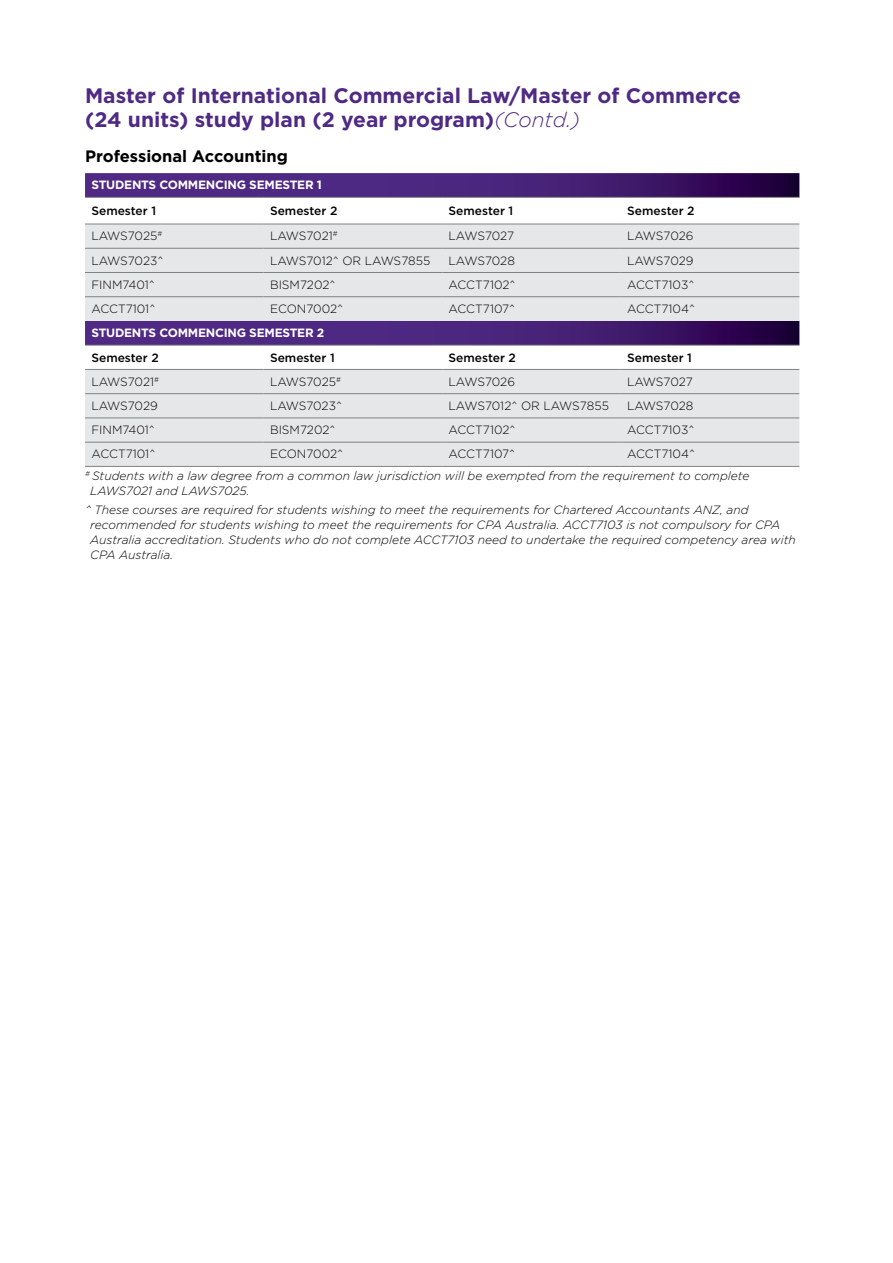
<style>
.page{position:relative;width:893px;height:1263px;background:#fff}
.page>*{position:absolute;margin:0;border:0;box-sizing:border-box;transform-origin:0 0}
.t1{font:700 21px/24px "Gotham";color:#4f2a84}
.t2{font:700 16.5px "Gotham";color:#000}
.t3{font:italic 300 12px/15px "Gotham";color:#000}
.t4{font:300 12px "Gotham";color:#000}
.t5{font:500 12px "Gotham";color:#000}
.t6{font:700 12px "Gotham";letter-spacing:-.02em;color:#fff}
.s1{font-weight:300;font-style:italic}
.s2{font-style:normal}
</style>
<div class="page">
<svg style="left:85px;top:173px;width:714px;height:24px;background:#462175"></svg>
<svg style="left:85px;top:223px;width:714px;height:1px"></svg>
<svg style="left:85px;top:225px;width:714px;height:241px;background:#d7d4dd"></svg>
<hr style="left:85px;top:466px;width:179px;height:1px;background:#808285">
<hr style="left:264px;top:466px;width:178px;height:1px;background:#808285">
<hr style="left:442px;top:466px;width:179px;height:1px;background:#808285">
<hr style="left:621px;top:466px;width:178px;height:1px;background:#808285">
<hr style="left:85px;top:248px;width:179px;height:1px;background:#808285">
<hr style="left:264px;top:248px;width:178px;height:1px;background:#808285">
<hr style="left:442px;top:248px;width:179px;height:1px;background:#808285">
<hr style="left:621px;top:248px;width:178px;height:1px;background:#808285">
<hr style="left:85px;top:272px;width:179px;height:1px;background:#808285">
<hr style="left:264px;top:272px;width:178px;height:1px;background:#808285">
<hr style="left:442px;top:272px;width:179px;height:1px;background:#808285">
<hr style="left:621px;top:272px;width:178px;height:1px;background:#808285">
<hr style="left:85px;top:296px;width:179px;height:1px;background:#808285">
<hr style="left:264px;top:296px;width:178px;height:1px;background:#808285">
<hr style="left:442px;top:296px;width:179px;height:1px;background:#808285">
<hr style="left:621px;top:296px;width:178px;height:1px;background:#808285">
<hr style="left:85px;top:393px;width:179px;height:1px;background:#808285">
<hr style="left:264px;top:393px;width:178px;height:1px;background:#808285">
<hr style="left:442px;top:393px;width:179px;height:1px;background:#808285">
<hr style="left:621px;top:393px;width:178px;height:1px;background:#808285">
<hr style="left:85px;top:418px;width:179px;height:1px;background:#808285">
<hr style="left:264px;top:418px;width:178px;height:1px;background:#808285">
<hr style="left:442px;top:418px;width:179px;height:1px;background:#808285">
<hr style="left:621px;top:418px;width:178px;height:1px;background:#808285">
<hr style="left:85px;top:442px;width:179px;height:1px;background:#808285">
<hr style="left:264px;top:442px;width:178px;height:1px;background:#808285">
<hr style="left:442px;top:442px;width:179px;height:1px;background:#808285">
<hr style="left:621px;top:442px;width:178px;height:1px;background:#808285">
<hr style="left:85px;top:197px;width:179px;height:1px;background:#808285">
<hr style="left:85px;top:224px;width:179px;height:1px;background:#808285">
<hr style="left:85px;top:345px;width:179px;height:1px;background:#808285">
<hr style="left:85px;top:369px;width:179px;height:1px;background:#808285">
<hr style="left:264px;top:197px;width:178px;height:1px;background:#808285">
<hr style="left:264px;top:224px;width:178px;height:1px;background:#808285">
<hr style="left:264px;top:345px;width:178px;height:1px;background:#808285">
<hr style="left:264px;top:369px;width:178px;height:1px;background:#808285">
<hr style="left:442px;top:197px;width:179px;height:1px;background:#808285">
<hr style="left:442px;top:224px;width:179px;height:1px;background:#808285">
<hr style="left:442px;top:345px;width:179px;height:1px;background:#808285">
<hr style="left:442px;top:369px;width:179px;height:1px;background:#808285">
<hr style="left:621px;top:197px;width:178px;height:1px;background:#808285">
<hr style="left:621px;top:224px;width:178px;height:1px;background:#808285">
<hr style="left:621px;top:345px;width:178px;height:1px;background:#808285">
<hr style="left:621px;top:369px;width:178px;height:1px;background:#808285">
<h1 class="t1" style="left:85px;top:83px;width:657px">Master of International Commercial Law/Master of Commerce (24 units) study plan (2 year program)<span class="s1">(Contd.)</span></h1>
<h2 class="t2" style="left:85px;top:145px;width:204px">Professional Accounting</h2>
<p class="t6" style="left:91px;top:177px;width:232px">STUDENTS COMMENCING SEMESTER 1</p>
<p class="t5" style="left:91px;top:203px;width:66px">Semester 1</p>
<p class="t5" style="left:270px;top:203px;width:69px">Semester 2</p>
<p class="t5" style="left:449px;top:203px;width:66px">Semester 1</p>
<p class="t5" style="left:627px;top:203px;width:69px">Semester 2</p>
<p class="t4" style="left:91px;top:228px;width:72px">LAWS7025<sup>#</sup></p>
<p class="t4" style="left:270px;top:228px;width:69px">LAWS7021<sup>#</sup></p>
<p class="t4" style="left:449px;top:228px;width:67px">LAWS7027</p>
<p class="t4" style="left:627px;top:228px;width:68px">LAWS7026</p>
<p class="t4" style="left:91px;top:253px;width:74px">LAWS7023^</p>
<p class="t4" style="left:270px;top:253px;width:162px">LAWS7012^ OR LAWS7855</p>
<p class="t4" style="left:449px;top:253px;width:68px">LAWS7028</p>
<p class="t4" style="left:627px;top:253px;width:68px">LAWS7029</p>
<p class="t4" style="left:91px;top:277px;width:65px">FINM7401^</p>
<p class="t4" style="left:270px;top:277px;width:67px">BISM7202^</p>
<p class="t4" style="left:449px;top:277px;width:68px">ACCT7102^</p>
<p class="t4" style="left:627px;top:277px;width:69px">ACCT7103^</p>
<p class="t4" style="left:91px;top:301px;width:65px">ACCT7101^</p>
<p class="t4" style="left:270px;top:301px;width:75px">ECON7002^</p>
<p class="t4" style="left:449px;top:301px;width:68px">ACCT7107^</p>
<p class="t4" style="left:627px;top:301px;width:69px">ACCT7104^</p>
<p class="t6" style="left:91px;top:325px;width:234px">STUDENTS COMMENCING SEMESTER 2</p>
<p class="t5" style="left:91px;top:350px;width:69px">Semester 2</p>
<p class="t5" style="left:270px;top:350px;width:66px">Semester 1</p>
<p class="t5" style="left:449px;top:350px;width:69px">Semester 2</p>
<p class="t5" style="left:627px;top:350px;width:66px">Semester 1</p>
<p class="t4" style="left:91px;top:374px;width:69px">LAWS7021<sup>#</sup></p>
<p class="t4" style="left:270px;top:374px;width:72px">LAWS7025<sup>#</sup></p>
<p class="t4" style="left:449px;top:374px;width:68px">LAWS7026</p>
<p class="t4" style="left:627px;top:374px;width:67px">LAWS7027</p>
<p class="t4" style="left:91px;top:398px;width:68px">LAWS7029</p>
<p class="t4" style="left:270px;top:398px;width:74px">LAWS7023^</p>
<p class="t4" style="left:449px;top:398px;width:162px">LAWS7012^ OR LAWS7855</p>
<p class="t4" style="left:627px;top:398px;width:68px">LAWS7028</p>
<p class="t4" style="left:91px;top:422px;width:65px">FINM7401^</p>
<p class="t4" style="left:270px;top:422px;width:67px">BISM7202^</p>
<p class="t4" style="left:449px;top:422px;width:68px">ACCT7102^</p>
<p class="t4" style="left:627px;top:422px;width:69px">ACCT7103^</p>
<p class="t4" style="left:91px;top:447px;width:65px">ACCT7101^</p>
<p class="t4" style="left:270px;top:447px;width:75px">ECON7002^</p>
<p class="t4" style="left:449px;top:447px;width:68px">ACCT7107^</p>
<p class="t3" style="left:85px;top:443px;width:666px;line-height:21.3px;text-indent:542px"><span class="s2">ACCT7104^<br></span><sup>#</sup> Students with a law degree from a common law jurisdiction will be exempted from the requirement to complete</p>
<p class="t3" style="left:85px;top:481px;width:665px;line-height:19.2px;text-indent:5px">LAWS7021 and LAWS7025.<br>^ These courses are required for students wishing to meet the requirements for Chartered Accountants ANZ, and</p>
<p class="t3" style="left:90px;top:517px;width:707px">recommended for students wishing to meet the requirements for CPA Australia. ACCT7103 is not compulsory for CPA<br>Australia accreditation. Students who do not complete ACCT7103 need to undertake the required competency area with<br>CPA Australia.</p>
</div>
